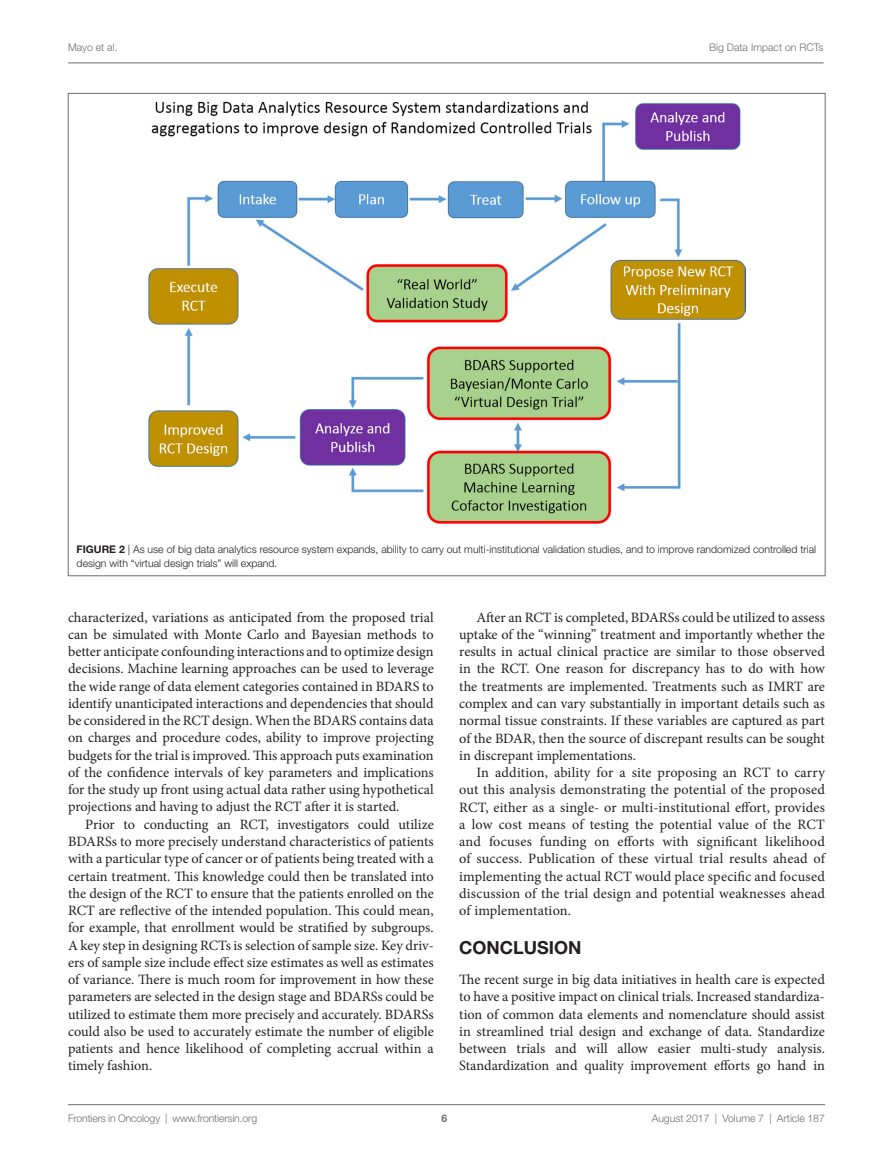
<style>
.page{position:relative;width:893px;height:1170px;background:#fff}
.page>*{position:absolute;margin:0;border:0;box-sizing:border-box;transform-origin:0 0}
.t1{font:700 18px "Helvetica Neue LT Std";color:#231f20}
.t2{font:14.25px/17.2px "Minion Pro";color:#231f20;text-align:justify}
.t3{font:300 10.5px/14.2px "Helvetica Neue LT Std";color:#231f20}
.t4{font:300 10.5px "Helvetica Neue LT Std";color:#6c6d70}
.t5{font:700 10.5px "Helvetica Neue LT Std";color:#231f20}
.t6{font:700 10.5px "Helvetica Neue LT Std";color:#6c6d70}
.s1{font-weight:700}
</style>
<div class="page">
<img style="left:148px;top:102px;width:597px;height:421px">
<hr style="left:68px;top:63px;width:756px;height:1px;background:#6c6d70">
<hr style="left:68px;top:1104px;width:757px;height:1px;background:#6c6d70">
<p class="t4" style="left:68px;top:41px;width:51px">Mayo et al.</p>
<p class="t4" style="left:709px;top:41px;width:116px">Big Data Impact on RCTs</p>
<p class="t3" style="left:77px;top:542px;width:741px;text-indent:33px"><span class="s1">E 2</span> | As use of big data analytics resource system expands, ability to carry out multi-institutional validation studies, and to improve randomized controlled trial design with “virtual design trials” will expand.</p>
<p class="t5" style="left:77px;top:543px;width:14px">FIGUR</p>
<p class="t2" style="left:68px;top:608px;width:367px">characterized, variations as anticipated from the proposed trial can be simulated with Monte Carlo and Bayesian methods to better anticipate confounding interactions and to optimize design decisions. Machine learning approaches can be used to leverage the wide range of data element categories contained in BDARS to identify unanticipated interactions and dependencies that should be considered in the RCT design. When the BDARS contains data on charges and procedure codes, ability to improve projecting budgets for the trial is improved. This approach puts examination of the confidence intervals of key parameters and implications for the study up front using actual data rather using hypothetical projections and having to adjust the RCT after it is started.</p>
<p class="t2" style="left:68px;top:815px;width:367px;text-indent:17px">Prior to conducting an RCT, investigators could utilize BDARSs to more precisely understand characteristics of patients with a particular type of cancer or of patients being treated with a certain treatment. This knowledge could then be translated into the design of the RCT to ensure that the patients enrolled on the RCT are reflective of the intended population. This could mean, for example, that enrollment would be stratified by subgroups.<br>A key step in designing RCTs is selection of sample size. Key driv&shy;ers of sample size include effect size estimates as well as estimates of variance. There is much room for improvement in how these parameters are selected in the design stage and BDARSs could be utilized to estimate them more precisely and accurately. BDARSs could also be used to accurately estimate the number of eligible patients and hence likelihood of completing accrual within a timely fashion.</p>
<p class="t2" style="left:459px;top:608px;width:367px;text-indent:17px">After an RCT is completed, BDARSs could be utilized to assess uptake of the “winning” treatment and importantly whether the results in actual clinical practice are similar to those observed in the RCT. One reason for discrepancy has to do with how the treatments are implemented. Treatments such as IMRT are complex and can vary substantially in important details such as normal tissue constraints. If these variables are captured as part of the BDAR, then the source of discrepant results can be sought in discrepant implementations.</p>
<p class="t2" style="left:459px;top:764px;width:367px;text-indent:17px">In addition, ability for a site proposing an RCT to carry out this analysis demonstrating the potential of the proposed RCT, either as a single- or multi-institutional effort, provides a low cost means of testing the potential value of the RCT and focuses funding on efforts with significant likelihood of success. Publication of these virtual trial results ahead of implementing the actual RCT would place specific and focused discussion of the trial design and potential weaknesses ahead of implementation.</p>
<p class="t1" style="left:459px;top:936px;width:124px">CONCLUSION</p>
<p class="t2" style="left:459px;top:970px;width:367px">The recent surge in big data initiatives in health care is expected to have a positive impact on clinical trials. Increased standardiza&shy;tion of common data elements and nomenclature should assist in streamlined trial design and exchange of data. Standardize between trials and will allow easier multi-study analysis.<br>Standardization and quality improvement efforts go hand in</p>
<p class="t4" style="left:68px;top:1111px;width:191px">Frontiers in Oncology | www.frontiersin.org</p>
<p class="t4" style="left:652px;top:1111px;width:175px">August 2017 | Volume 7 | Article 187</p>
<p class="t6" style="left:441px;top:1111px;width:7px">6</p>
</div>
